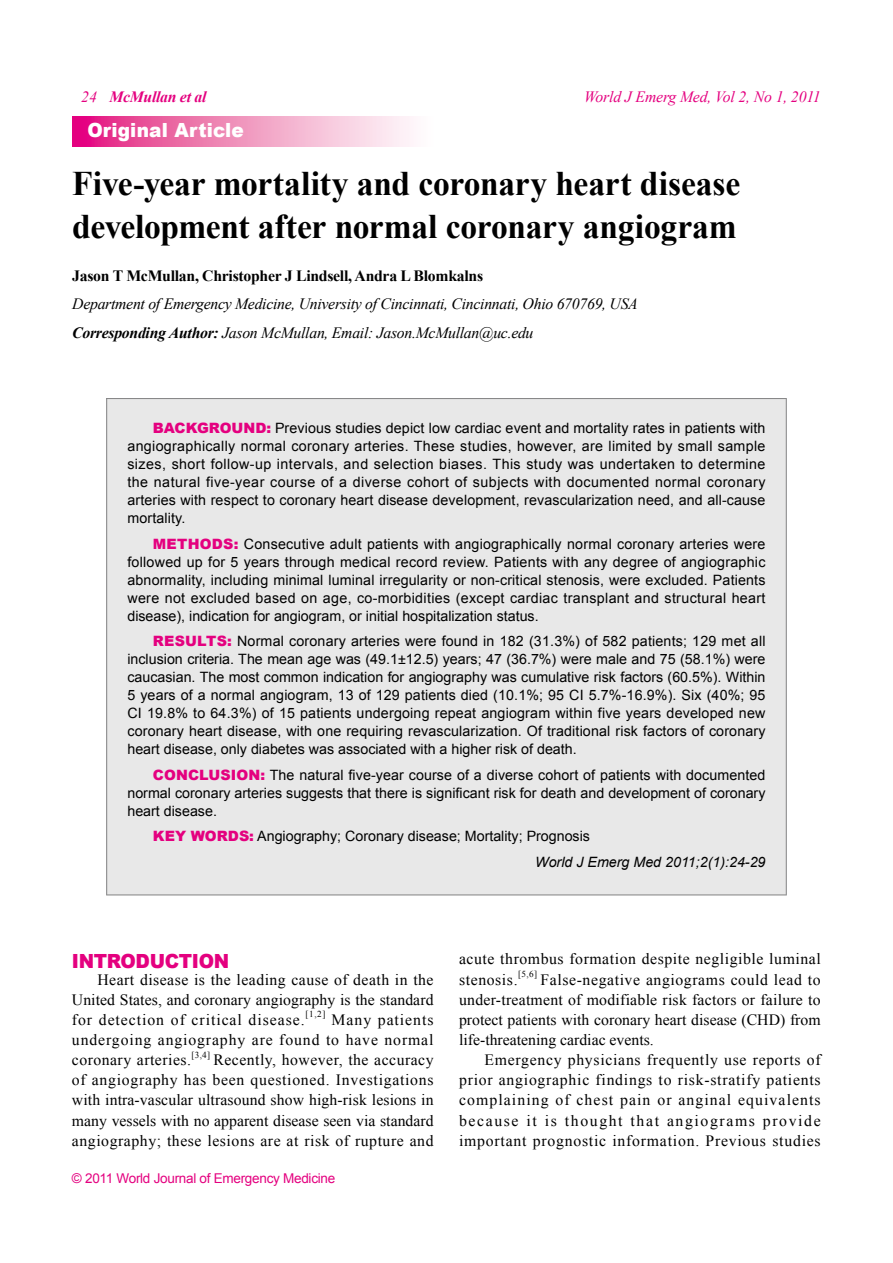
<style>
.page{position:relative;width:893px;height:1263px;background:#fff}
.page>*{position:absolute;margin:0;border:0;box-sizing:border-box;transform-origin:0 0}
.t1{font:700 34.5px/42.5px "Times New Roman";letter-spacing:-.005em;color:#000}
.t2{font:900 19.5px "Arial";letter-spacing:.01em;color:#fff;scale:.95 1}
.t3{font:900 19.5px "Arial";letter-spacing:-.02em;color:#e4007f;scale:.95 1}
.t4{font:15.75px/20.1px "Times New Roman";letter-spacing:.035em;color:#000;text-align:justify}
.t5{font:italic 15.75px/28.5px "Times New Roman";letter-spacing:-.02em;color:#000}
.t6{font:700 15.75px "Times New Roman";letter-spacing:-.02em;color:#000}
.t7{font:italic 15.75px "Times New Roman";letter-spacing:-.01em;color:#e4007f}
.t8{font:italic 700 15.75px "Times New Roman";letter-spacing:-.02em;color:#e4007f}
.t9{font:14.25px/18px "Arial";color:#000;text-align:justify}
.t10{font:13.5px "Arial";letter-spacing:-.02em;color:#e4007f}
.t11{font:9.15px "Times New Roman";color:#000}
.s1{font-weight:400}
.s2{font-weight:700}
.s3{font-weight:900;color:#e4007f}
.s4{font-style:italic}
</style>
<div class="page">
<svg style="left:72px;top:116px;width:341px;height:31px;background:#f08dbc"></svg>
<div style="left:106px;top:398px;width:680px;height:497px;background:#e8e8e8"></div>
<p class="t8" style="left:81px;top:91px;width:127px"><span class="s1">24</span> McMullan et al</p>
<p class="t7" style="left:584px;top:91px;width:238px">World J Emerg Med, Vol 2, No 1, 2011</p>
<h2 class="t2" style="left:87px;top:123px;width:166px">Original Article</h2>
<h1 class="t1" style="left:72px;top:166px;width:669px">Five-year mortality and coronary heart disease development after normal coronary angiogram</h1>
<p class="t6" style="left:72px;top:270px;width:412px">Jason T McMullan, Christopher J Lindsell, Andra L Blomkalns</p>
<p class="t5" style="left:72px;top:291px;width:567px">Department of Emergency Medicine, University of Cincinnati, Cincinnati, Ohio 670769, USA<br><span class="s2">Corresponding Author:</span> Jason McMullan, Email: Jason.McMullan@uc.edu</p>
<p class="t9" style="left:127px;top:420px;width:639px;text-indent:26px"><span class="s3">BACKGROUND:</span> Previous studies depict low cardiac event and mortality rates in patients with angiographically normal coronary arteries. These studies, however, are limited by small sample sizes, short follow-up intervals, and selection biases. This study was undertaken to determine the natural five-year course of a diverse cohort of subjects with documented normal coronary arteries with respect to coronary heart disease development, revascularization need, and all-cause mortality.</p>
<p class="t9" style="left:127px;top:536px;width:639px;text-indent:26px"><span class="s3">METHODS:</span> Consecutive adult patients with angiographically normal coronary arteries were followed up for 5 years through medical record review. Patients with any degree of angiographic abnormality, including minimal luminal irregularity or non-critical stenosis, were excluded. Patients were not excluded based on age, co-morbidities (except cardiac transplant and structural heart disease), indication for angiogram, or initial hospitalization status.</p>
<p class="t9" style="left:127px;top:633px;width:639px;text-indent:26px"><span class="s3">RESULTS:</span> Normal coronary arteries were found in 182 (31.3%) of 582 patients; 129 met all inclusion criteria. The mean age was (49.1±12.5) years; 47 (36.7%) were male and 75 (58.1%) were caucasian. The most common indication for angiography was cumulative risk factors (60.5%). Within 5 years of a normal angiogram, 13 of 129 patients died (10.1%; 95 CI 5.7%-16.9%). Six (40%; 95<br>CI 19.8% to 64.3%) of 15 patients undergoing repeat angiogram within five years developed new coronary heart disease, with one requiring revascularization. Of traditional risk factors of coronary heart disease, only diabetes was associated with a higher risk of death.</p>
<p class="t9" style="left:127px;top:767px;width:639px;text-indent:26px"><span class="s3">CONCLUSION:</span> The natural five-year course of a diverse cohort of patients with documented normal coronary arteries suggests that there is significant risk for death and development of coronary heart disease.</p>
<p class="t9" style="left:535px;top:825px;width:232px;line-height:25.5px;text-indent:-382px"><span class="s3">KEY WORDS:</span> Angiography; Coronary disease; Mortality; Prognosis<br><span class="s4">World J Emerg Med 2011;2(1):24-29</span></p>
<h2 class="t3" style="left:72px;top:954px;width:167px">INTRODUCTION</h2>
<p class="t4" style="left:72px;top:971px;width:363px;text-indent:26px">Heart disease is the leading cause of death in the United States, and coronary angiography is the standard for detection of critical disease.</p>
<p class="t11" style="left:305px;top:1011px;width:21px">[1,2]</p>
<p class="t4" style="left:72px;top:1011px;width:363px;text-indent:260px">Many patients undergoing angiography are found to have normal coronary arteries.</p>
<p class="t11" style="left:191px;top:1051px;width:20px">[3,4]</p>
<p class="t4" style="left:72px;top:1051px;width:363px;text-indent:141px">Recently, however, the accuracy of angiography has been questioned. Investigations with intra-vascular ultrasound show high-risk lesions in many vessels with no apparent disease seen via standard angiography; these lesions are at risk of rupture and</p>
<p class="t10" style="left:68px;top:1171px;width:86px">www.wjem.org</p>
<p class="t10" style="left:72px;top:1173px;width:265px">© 2011 World Journal of Emergency Medicine</p>
<p class="t4" style="left:459px;top:951px;width:363px">acute thrombus formation despite negligible luminal stenosis.</p>
<p class="t11" style="left:518px;top:971px;width:20px">[5,6]</p>
<p class="t4" style="left:459px;top:971px;width:363px;text-indent:81px">False-negative angiograms could lead to under-treatment of modifiable risk factors or failure to protect patients with coronary heart disease (CHD) from life-threatening cardiac events.</p>
<p class="t4" style="left:459px;top:1051px;width:363px;text-indent:26px">Emergency physicians frequently use reports of prior angiographic findings to risk-stratify patients complaining of chest pain or anginal equivalents because it is thought that angiograms provide important prognostic information. Previous studies</p>
</div>
